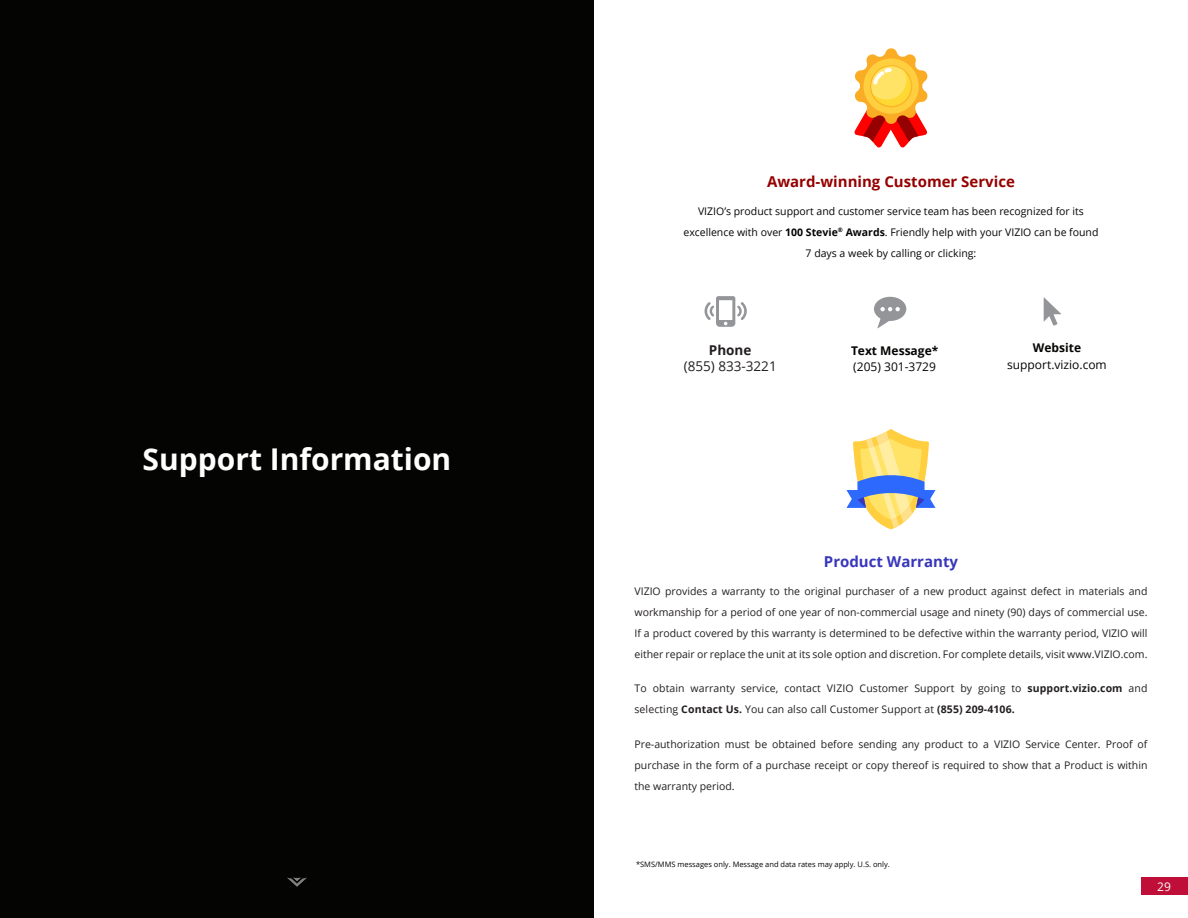
<style>
.page{position:relative;width:1188px;height:918px;background:#fff}
.page>*{position:absolute;margin:0;border:0;box-sizing:border-box;transform-origin:0 0}
.t1{font:700 30px "Open Sans";color:#fff}
.t2{font:700 15px "Open Sans";color:#950000}
.t3{font:700 15px "Open Sans";color:#3836bb}
.t4{font:13.5px "Open Sans";color:#231f20}
.t5{font:700 13.5px "Open Sans";color:#231f20}
.t6{font:12px "Open Sans";color:#040503}
.t7{font:700 12px "Open Sans";color:#040503}
.t8{font:12px "Open Sans";color:#fff}
.t9{font:10.5px/21px "Open Sans";letter-spacing:.01em;color:#231f20;text-align:justify}
.t10{font:10.5px/21px "Open Sans";color:#040503;text-align:center}
.t11{font:7.5px "Open Sans";color:#040503}
.s1{font-weight:700}
</style>
<div class="page">
<div style="left:1142px;top:878px;width:46px;height:17px;background:#bf0e38"></div>
<div style="left:0;top:0;width:594px;height:918px;background:#040503"></div>
<svg style="left:287px;top:878px;width:20px;height:9px"></svg>
<svg style="left:704px;top:296px;width:43px;height:31px"></svg>
<svg style="left:1044px;top:297px;width:17px;height:29px"></svg>
<svg style="left:874px;top:297px;width:32px;height:31px"></svg>
<svg style="left:854px;top:48px;width:74px;height:100px"></svg>
<svg style="left:846px;top:429px;width:90px;height:100px"></svg>
<h1 class="t1" style="left:143px;top:438px;width:310px">Support Information</h1>
<h2 class="t2" style="left:767px;top:171px;width:249px">Award-winning Customer Service</h2>
<p class="t10" style="left:684px;top:200px;width:417px">VIZIO’s product support and customer service team has been recognized for its excellence with over <span class="s1">100 Stevie</span><sup>®</sup> <span class="s1">Awards</span>. Friendly help with your VIZIO can be found<br>7 days a week by calling or clicking:</p>
<p class="t5" style="left:709px;top:340px;width:44px">Phone</p>
<p class="t4" style="left:684px;top:357px;width:95px">(855) 833-3221</p>
<p class="t7" style="left:851px;top:342px;width:89px">Text Message*</p>
<p class="t6" style="left:853px;top:359px;width:84px">(205) 301-3729</p>
<p class="t7" style="left:1033px;top:339px;width:50px">Website</p>
<p class="t6" style="left:1007px;top:356px;width:101px">support.vizio.com</p>
<h2 class="t3" style="left:824px;top:551px;width:136px">Product Warranty</h2>
<p class="t9" style="left:634px;top:580px;width:515px">VIZIO provides a warranty to the original purchaser of a new product against defect in materials and workmanship for a period of one year of non-commercial usage and ninety (90) days of commercial use.<br>If a product covered by this warranty is determined to be defective within the warranty period, VIZIO will either repair or replace the unit at its sole option and discretion. For complete details, visit www.VIZIO.com.</p>
<p class="t9" style="left:634px;top:678px;width:515px">To obtain warranty service, contact VIZIO Customer Support by going to <span class="s1">support.vizio.com</span> and selecting <span class="s1">Contact Us.</span> You can also call Customer Support at <span class="s1">(855) 209-4106.</span></p>
<p class="t9" style="left:634px;top:733px;width:515px">Pre-authorization must be obtained before sending any product to a VIZIO Service Center. Proof of purchase in the form of a purchase receipt or copy thereof is required to show that a Product is within the warranty period.</p>
<p class="t11" style="left:636px;top:859px;width:255px">*SMS/MMS messages only. Message and data rates may apply. U.S. only.</p>
<p class="t8" style="left:1157px;top:878px;width:15px">29</p>
</div>
